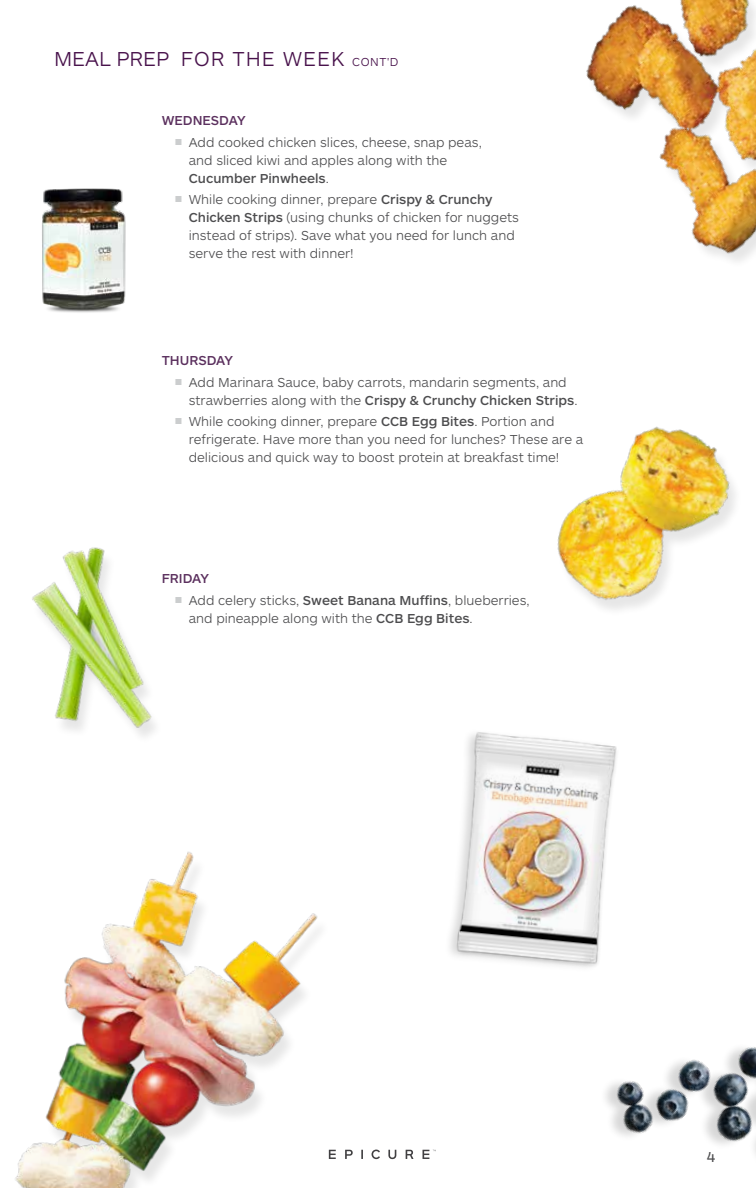
<style>
.page{position:relative;width:756px;height:1188px;background:#fff}
.page>*{position:absolute;margin:0;border:0;box-sizing:border-box;transform-origin:0 0}
.t1{font:300 21px "ARS Maquette Pro";letter-spacing:.05em;color:#49134c}
.t2{font:15px "ARS Maquette Pro";color:#4d4d4f}
.t3{font:300 13.5px/18px "ARS Maquette Pro";color:#4d4d4f}
.t4{font:500 13.5px "ARS Maquette Pro";color:#5b305e}
.s1{font-size:12px}
.s2{font-weight:400;font-size:9px;color:#cbcdce}
.s3{font-weight:500}
</style>
<div class="page">
<svg style="left:345px;top:1150px;width:8px;height:9px"></svg>
<svg style="left:361px;top:1150px;width:2px;height:9px"></svg>
<svg style="left:388px;top:1150px;width:8px;height:9px"></svg>
<svg style="left:406px;top:1150px;width:7px;height:9px"></svg>
<svg style="left:423px;top:1150px;width:13px;height:9px"></svg>
<svg style="left:372px;top:1150px;width:8px;height:9px"></svg>
<img style="left:15px;top:851px;width:321px;height:337px">
<img style="left:557px;top:426px;width:178px;height:184px">
<img style="left:586px;top:0;width:170px;height:261px">
<img style="left:42px;top:188px;width:84px;height:125px">
<img style="left:32px;top:547px;width:123px;height:189px">
<img style="left:605px;top:1047px;width:151px;height:106px">
<img style="left:450px;top:732px;width:167px;height:236px">
<h1 class="t1" style="left:54px;top:46px;width:346px">MEAL PREP FOR THE WEEK <span class="s1">CONT'D</span></h1>
<p class="t4" style="left:162px;top:112px;width:85px">WEDNESDAY</p>
<p class="t3" style="left:189px;top:132px;width:295px;text-indent:-14px"><span class="s2">■</span> Add cooked chicken slices, cheese, snap peas, and sliced kiwi and apples along with the<br><span class="s3">Cucumber Pinwheels</span>.</p>
<p class="t3" style="left:189px;top:189px;width:332px;text-indent:-14px"><span class="s2">■</span> While cooking dinner, prepare <span class="s3">Crispy &amp; Crunchy Chicken Strips</span> (using chunks of chicken for nuggets instead of strips). Save what you need for lunch and serve the rest with dinner!</p>
<p class="t4" style="left:162px;top:352px;width:73px">THURSDAY</p>
<p class="t3" style="left:189px;top:372px;width:390px;text-indent:-14px"><span class="s2">■</span> Add Marinara Sauce, baby carrots, mandarin segments, and strawberries along with the <span class="s3">Crispy &amp; Crunchy Chicken Strips</span>.</p>
<p class="t3" style="left:189px;top:411px;width:396px;text-indent:-14px"><span class="s2">■</span> While cooking dinner, prepare <span class="s3">CCB Egg Bites</span>. Portion and refrigerate. Have more than you need for lunches? These are a delicious and quick way to boost protein at breakfast time!</p>
<p class="t4" style="left:162px;top:570px;width:49px">FRIDAY</p>
<p class="t3" style="left:189px;top:590px;width:342px;text-indent:-14px"><span class="s2">■</span> Add celery sticks, <span class="s3">Sweet Banana Muffins</span>, blueberries, and pineapple along with the <span class="s3">CCB Egg Bites</span>.</p>
<p class="t2" style="left:707px;top:1147px;width:10px">4</p>
</div>
